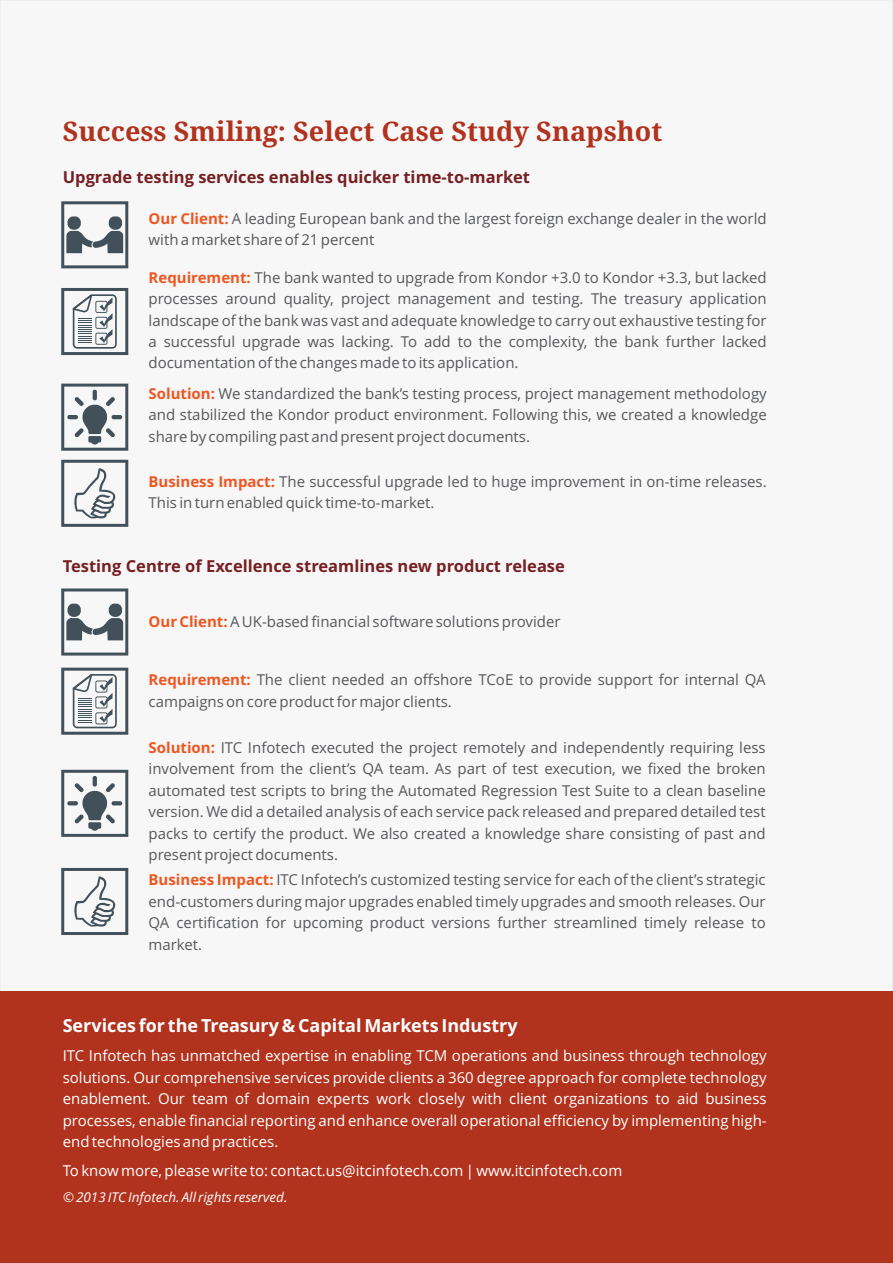
<style>
.page{position:relative;width:893px;height:1263px;background:#fff}
.page>*{position:absolute;margin:0;border:0;box-sizing:border-box;transform-origin:0 0}
.t1{font:700 27px "Droid Serif";color:#b1331e}
.t2{font:700 18px "Open Sans";color:#fff}
.t3{font:700 16.5px "Open Sans";color:#762023}
.t4{font:15px/21.5px "Open Sans";color:#57585a;text-align:justify}
.t5{font:15px/21.5px "Open Sans";color:#fff;text-align:justify}
.t6{font:italic 13.5px "Open Sans";color:#fff}
.s1{font-weight:700;color:#ed5721}
</style>
<div class="page">
<div style="left:0;top:991px;width:893px;height:272px;background:#b1331e"></div>
<svg style="left:61px;top:868px;width:67px;height:67px"></svg>
<svg style="left:61px;top:770px;width:67px;height:67px"></svg>
<svg style="left:61px;top:668px;width:67px;height:67px"></svg>
<svg style="left:61px;top:588px;width:67px;height:67px"></svg>
<svg style="left:61px;top:460px;width:67px;height:67px"></svg>
<svg style="left:61px;top:384px;width:67px;height:67px"></svg>
<svg style="left:61px;top:288px;width:67px;height:67px"></svg>
<svg style="left:61px;top:201px;width:67px;height:67px"></svg>
<h1 class="t1" style="left:63px;top:120px;width:601px">Success Smiling: Select Case Study Snapshot</h1>
<p class="t3" style="left:63px;top:171px;width:469px">Upgrade testing services enables quicker time-to-market</p>
<p class="t4" style="left:149px;top:209px;width:620px"><span class="s1">Our Client:</span> A leading European bank and the largest foreign exchange dealer in the world with a market share of 21 percent</p>
<p class="t4" style="left:149px;top:268px;width:620px"><span class="s1">Requirement:</span> The bank wanted to upgrade from Kondor +3.0 to Kondor +3.3, but lacked processes around quality, project management and testing. The treasury application landscape of the bank was vast and adequate knowledge to carry out exhaustive testing for a successful upgrade was lacking. To add to the complexity, the bank further lacked documentation of the changes made to its application.</p>
<p class="t4" style="left:149px;top:384px;width:620px"><span class="s1">Solution:</span> We standardized the bank’s testing process, project management methodology and stabilized the Kondor product environment. Following this, we created a knowledge share by compiling past and present project documents.</p>
<p class="t4" style="left:149px;top:472px;width:620px"><span class="s1">Business Impact:</span> The successful upgrade led to huge improvement in on-time releases.<br>This in turn enabled quick time-to-market.</p>
<p class="t3" style="left:63px;top:559px;width:504px">Testing Centre of Excellence streamlines new product release</p>
<p class="t4" style="left:149px;top:612px;width:414px"><span class="s1">Our Client:</span> A UK-based financial software solutions provider</p>
<p class="t4" style="left:149px;top:670px;width:619px"><span class="s1">Requirement:</span> The client needed an offshore TCoE to provide support for internal QA campaigns on core product for major clients.</p>
<p class="t4" style="left:149px;top:738px;width:619px"><span class="s1">Solution:</span> ITC Infotech executed the project remotely and independently requiring less involvement from the client’s QA team. As part of test execution, we fixed the broken automated test scripts to bring the Automated Regression Test Suite to a clean baseline version. We did a detailed analysis of each service pack released and prepared detailed test packs to certify the product. We also created a knowledge share consisting of past and present project documents.</p>
<p class="t4" style="left:149px;top:871px;width:619px"><span class="s1">Business Impact:</span> ITC Infotech’s customized testing service for each of the client’s strategic end-customers during major upgrades enabled timely upgrades and smooth releases. Our QA certification for upcoming product versions further streamlined timely release to market.</p>
<p class="t2" style="left:63px;top:1018px;width:456px">Services for the Treasury &amp; Capital Markets Industry</p>
<p class="t5" style="left:63px;top:1047px;width:705px">ITC Infotech has unmatched expertise in enabling TCM operations and business through technology solutions. Our comprehensive services provide clients a 360 degree approach for complete technology enablement. Our team of domain experts work closely with client organizations to aid business processes, enable financial reporting and enhance overall operational efficiency by implementing high&shy;end technologies and practices.</p>
<p class="t5" style="left:63px;top:1161px;width:561px">To know more, please write to: contact.us@itcinfotech.com | www.itcinfotech.com</p>
<p class="t6" style="left:63px;top:1192px;width:226px">© 2013 ITC Infotech. All rights reserved.</p>
</div>
